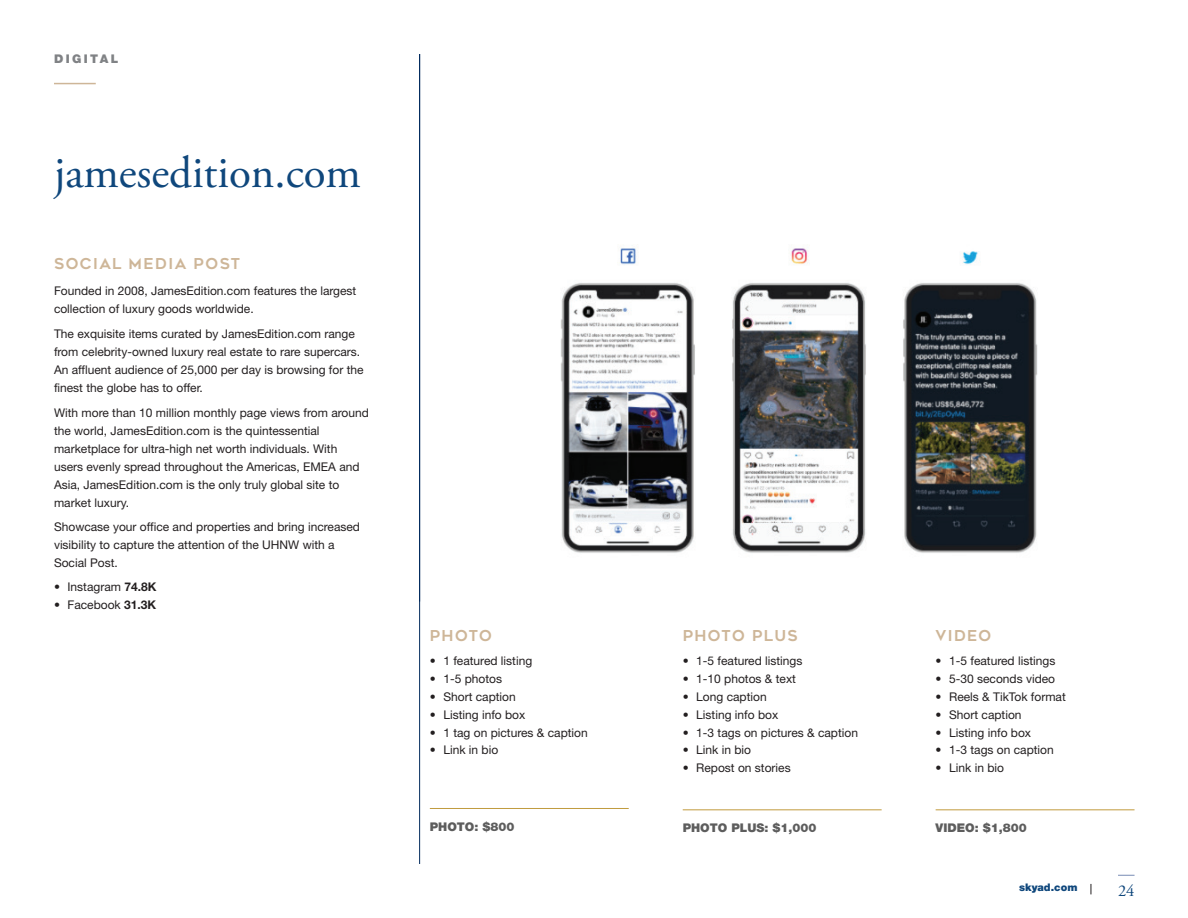
<style>
.page{position:relative;width:1188px;height:918px;background:#fff}
.page>*{position:absolute;margin:0;border:0;box-sizing:border-box;transform-origin:0 0}
.t1{font:45px "Adobe Garamond Pro";color:#0f477c}
.t2{font:16.5px "Adobe Garamond Pro";color:#0f477c}
.t3{font:700 15px "Geometos Neue";letter-spacing:.1em;color:#ceb698}
.t4{font:12px/18px "Helvetica Neue LT Std";color:#231f20}
.t5{font:900 12px "Helvetica Neue LT Std";color:#5d5d5d}
.t6{font:900 12px "Helvetica Neue LT Std";letter-spacing:.2em;color:#808285}
.t7{font:900 10.5px "Helvetica Neue LT Std";color:#0f477c}
.s1{font-weight:700}
</style>
<div class="page">
<hr style="left:54px;top:83px;width:42px;height:1px;background:#ceb698">
<svg style="left:1118px;top:875px;width:17px;height:1px"></svg>
<img style="left:560px;top:244px;width:478px;height:309px">
<hr style="left:419px;top:54px;width:1px;height:810px;background:#00295c">
<hr style="left:430px;top:808px;width:199px;height:1px;background:#c19b3d">
<hr style="left:683px;top:809px;width:199px;height:1px;background:#c19b3d">
<hr style="left:936px;top:809px;width:199px;height:1px;background:#c19b3d">
<p class="t6" style="left:54px;top:51px;width:66px">DIGITAL</p>
<h1 class="t1" style="left:54px;top:146px;width:309px">jamesedition.com</h1>
<p class="t3" style="left:54px;top:255px;width:188px">SOCIAL MEDIA POST</p>
<p class="t4" style="left:54px;top:282px;width:304px">Founded in 2008, JamesEdition.com features the largest collection of luxury goods worldwide.</p>
<p class="t4" style="left:54px;top:325px;width:311px">The exquisite items curated by JamesEdition.com range from celebrity-owned luxury real estate to rare supercars.<br>An affluent audience of 25,000 per day is browsing for the finest the globe has to offer.</p>
<p class="t4" style="left:54px;top:403px;width:316px">With more than 10 million monthly page views from around the world, JamesEdition.com is the quintessential marketplace for ultra-high net worth individuals. With users evenly spread throughout the Americas, EMEA and Asia, JamesEdition.com is the only truly global site to market luxury.</p>
<p class="t4" style="left:54px;top:518px;width:308px">Showcase your office and properties and bring increased visibility to capture the attention of the UHNW with a<br>Social Post.</p>
<p class="t4" style="left:54px;top:577px;width:104px">• Instagram <span class="s1">74.8K</span></p>
<p class="t4" style="left:54px;top:595px;width:104px">• Facebook <span class="s1">31.3K</span></p>
<p class="t3" style="left:430px;top:626px;width:64px">PHOTO</p>
<p class="t4" style="left:430px;top:652px;width:104px">• 1 featured listing</p>
<p class="t4" style="left:430px;top:670px;width:74px">• 1-5 photos</p>
<p class="t4" style="left:430px;top:687px;width:87px">• Short caption</p>
<p class="t4" style="left:430px;top:705px;width:97px">• Listing info box</p>
<p class="t4" style="left:430px;top:723px;width:159px">• 1 tag on pictures &amp; caption</p>
<p class="t4" style="left:430px;top:741px;width:70px">• Link in bio</p>
<p class="t5" style="left:430px;top:819px;width:86px">PHOTO: $800</p>
<p class="t3" style="left:683px;top:626px;width:116px">PHOTO PLUS</p>
<p class="t4" style="left:683px;top:652px;width:121px">• 1-5 featured listings</p>
<p class="t4" style="left:683px;top:670px;width:115px">• 1-10 photos &amp; text</p>
<p class="t4" style="left:683px;top:687px;width:85px">• Long caption</p>
<p class="t4" style="left:683px;top:705px;width:97px">• Listing info box</p>
<p class="t4" style="left:683px;top:723px;width:177px">• 1-3 tags on pictures &amp; caption</p>
<p class="t4" style="left:683px;top:741px;width:70px">• Link in bio</p>
<p class="t4" style="left:683px;top:759px;width:109px">• Repost on stories</p>
<p class="t5" style="left:683px;top:820px;width:135px">PHOTO PLUS: $1,000</p>
<p class="t3" style="left:936px;top:626px;width:57px">VIDEO</p>
<p class="t4" style="left:936px;top:652px;width:121px">• 1-5 featured listings</p>
<p class="t4" style="left:936px;top:670px;width:121px">• 5-30 seconds video</p>
<p class="t4" style="left:936px;top:687px;width:132px">• Reels &amp; TikTok format</p>
<p class="t4" style="left:936px;top:705px;width:87px">• Short caption</p>
<p class="t4" style="left:936px;top:723px;width:97px">• Listing info box</p>
<p class="t4" style="left:936px;top:741px;width:120px">• 1-3 tags on caption</p>
<p class="t4" style="left:936px;top:759px;width:70px">• Link in bio</p>
<p class="t5" style="left:936px;top:820px;width:93px">VIDEO: $1,800</p>
<p class="t7" style="left:1019px;top:881px;width:60px">skyad.com</p>
<h2 class="t2" style="left:1118px;top:881px;width:18px">24</h2>
</div>
